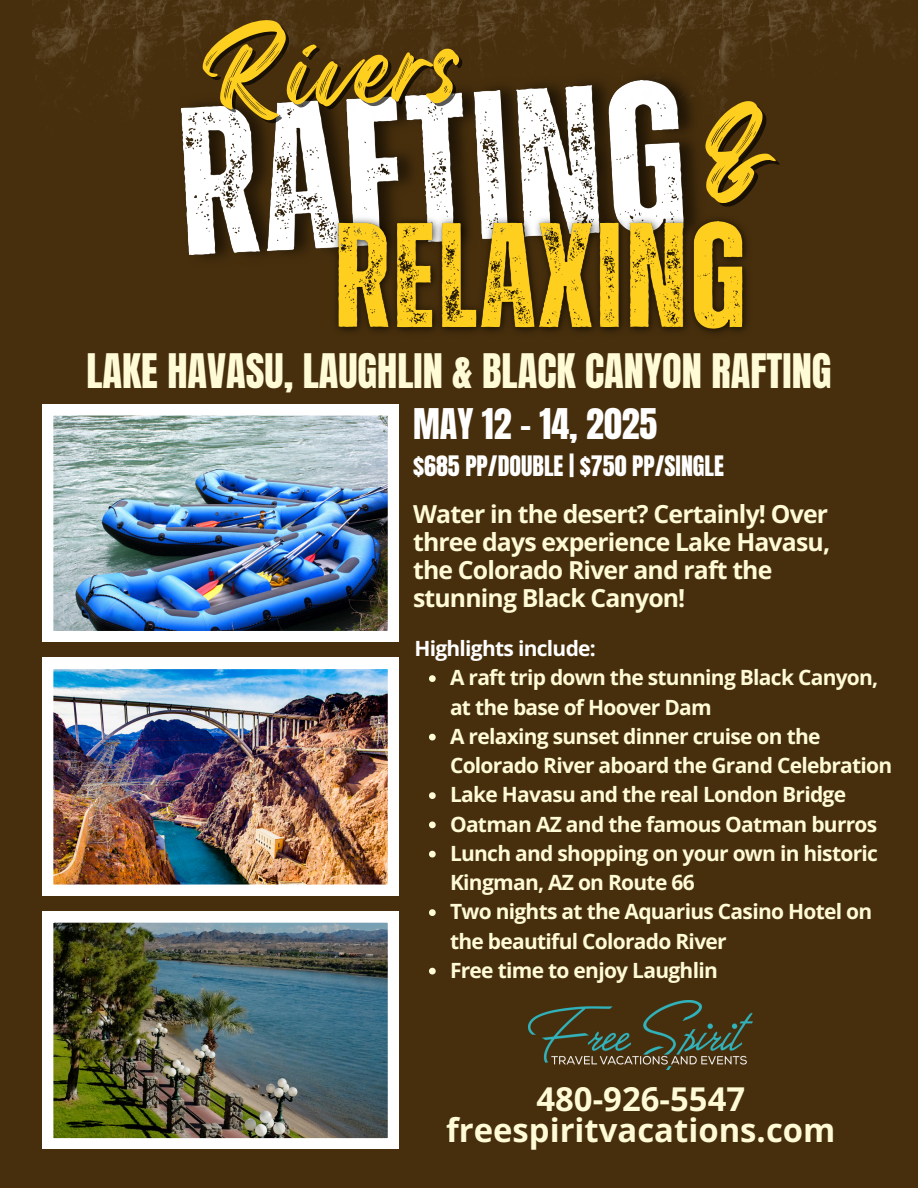
<style>
.page{position:relative;width:918px;height:1188px;background:#472f0d}
.page>*{position:absolute;margin:0;border:0;box-sizing:border-box;transform-origin:0 0}
.t1{font:96.6px "Regular Brush";color:#ffcf20}
.t2{font:40.5px "Anton";color:#fffbd6}
.t3{font:36px "Anton";color:#fff}
.t4{font:700 32.85px/31.5px "Open Sans";color:#fffbd6;text-align:center}
.t5{font:700 24.75px/28.2px "Open Sans";letter-spacing:-.035em;color:#fffbd6}
.t6{font:24px "Anton";color:#fff}
.t7{font:700 21px/29.2px "Open Sans";letter-spacing:-.035em;color:#fffbd6}
.t8{font:700 21px "Open Sans";letter-spacing:-.035em;color:#fff}
</style>
<div class="page">
<img style="left:184px;top:156px;width:514px;height:102px">
<img style="left:32px;top:0;width:587px;height:156px">
<img style="left:619px;top:0;width:296px;height:156px">
<img style="left:326px;top:209px;width:421px;height:124px">
<img style="left:42px;top:404px;width:357px;height:238px">
<img style="left:42px;top:658px;width:357px;height:237px">
<img style="left:42px;top:911px;width:357px;height:238px">
<img style="left:529px;top:1001px;width:224px;height:68px">
<svg style="left:429px;top:675px;width:7px;height:7px"></svg>
<svg style="left:429px;top:734px;width:7px;height:7px"></svg>
<svg style="left:429px;top:792px;width:7px;height:7px"></svg>
<svg style="left:429px;top:822px;width:7px;height:6px"></svg>
<svg style="left:429px;top:851px;width:7px;height:7px"></svg>
<svg style="left:429px;top:909px;width:7px;height:7px"></svg>
<svg style="left:429px;top:968px;width:7px;height:7px"></svg>
<svg style="left:706px;top:101px;width:76px;height:55px"></svg>
<p class="t1" style="left:196px;top:-2px;width:263px;rotate:-3deg">Rivers</p>
<p class="t2" style="left:86px;top:341px;width:747px">LAKE HAVASU, LAUGHLIN &amp; BLACK CANYON RAFTING</p>
<p class="t3" style="left:413px;top:398px;width:246px">MAY 12 - 14, 2025</p>
<p class="t6" style="left:413px;top:449px;width:312px">$685 PP/DOUBLE | $750 PP/SINGLE</p>
<h3 class="t5" style="left:413px;top:499px;width:418px">Water in the desert? Certainly! Over three days experience Lake Havasu, the Colorado River and raft the stunning Black Canyon!</h3>
<p class="t8" style="left:414px;top:634px;width:183px">Highlights include:</p>
<h4 class="t7" style="left:450px;top:663px;width:430px">A raft trip down the stunning Black Canyon, at the base of Hoover Dam</h4>
<p class="t7" style="left:450px;top:721px;width:444px">A relaxing sunset dinner cruise on the<br>Colorado River aboard the Grand Celebration</p>
<p class="t7" style="left:450px;top:780px;width:398px">Lake Havasu and the real London Bridge</p>
<p class="t7" style="left:450px;top:809px;width:429px">Oatman AZ and the famous Oatman burros</p>
<h6 class="t7" style="left:450px;top:838px;width:429px">Lunch and shopping on your own in historic<br>Kingman, AZ on Route 66</h6>
<p class="t7" style="left:450px;top:897px;width:424px">Two nights at the Aquarius Casino Hotel on the beautiful Colorado River</p>
<p class="t7" style="left:450px;top:955px;width:269px">Free time to enjoy Laughlin</p>
<p class="t4" style="left:446px;top:1082px;width:391px">480-926-5547 freespiritvacations.com</p>
</div>
